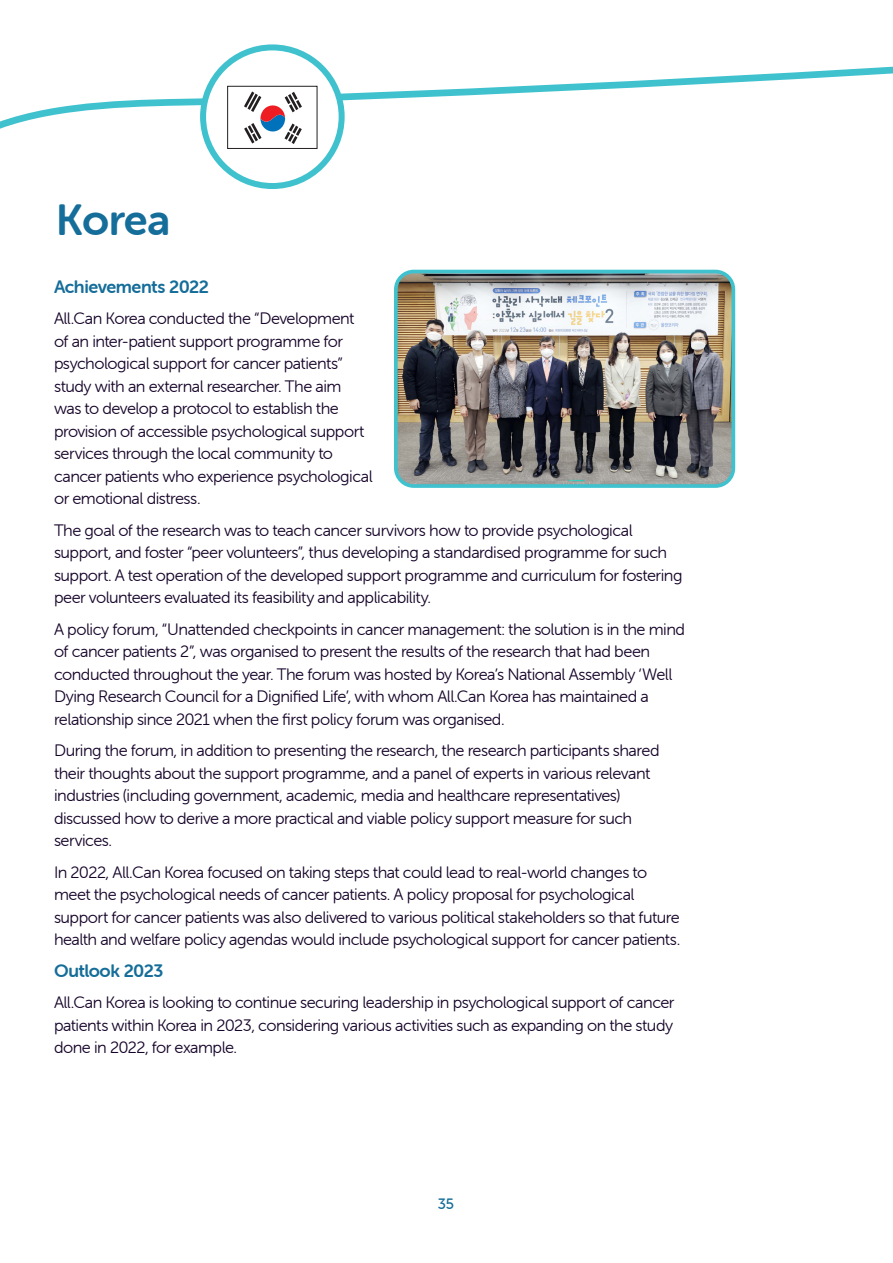
<style>
.page{position:relative;width:893px;height:1263px;background:#fff}
.page>*{position:absolute;margin:0;border:0;box-sizing:border-box;transform-origin:0 0}
.Introduction_Title{font:43.65px "Museo Sans Rounded 700";letter-spacing:-.02em;color:#156d99}
.t1{font:18px "Museo Sans Rounded 700";letter-spacing:-.025em;color:#156d99}
.Body_Copy_copy_basel{font:16.5px/22.5px "Museo Sans Rounded 300";letter-spacing:-.03em;color:#150328}
.t2{font:15px "Museo Sans Rounded 500";color:#156d99}
</style>
<div class="page">
<svg style="left:0;top:46px;width:893px;height:429px"></svg>
<div style="left:203px;top:47px;width:139px;height:139px;background:#fff;border-radius:50%"></div>
<div style="left:200px;top:44px;width:145px;height:145px;border:6px solid #3fc2ce;border-radius:50%"></div>
<div style="left:227px;top:86px;width:90px;height:63px;border:1px solid #231f20"></div>
<svg style="left:244px;top:91px;width:58px;height:53px"></svg>
<img style="left:396px;top:272px;width:337px;height:211px">
<div style="left:394px;top:270px;width:341px;height:218px;border:4px solid #3fc2ce;border-radius:18px"></div>
<p class="Introduction_Title" style="left:56px;top:196px;width:116px">Korea</p>
<p class="t1" style="left:54px;top:276px;width:157px">Achievements 2022</p>
<p class="Body_Copy_copy_basel" style="left:54px;top:307px;width:320px">All.Can Korea conducted the “Development of an inter-patient support programme for psychological support for cancer patients” study with an external researcher. The aim was to develop a protocol to establish the provision of accessible psychological support services through the local community to cancer patients who experience psychological or emotional distress.</p>
<p class="Body_Copy_copy_basel" style="left:54px;top:519px;width:630px">The goal of the research was to teach cancer survivors how to provide psychological support, and foster “peer volunteers”, thus developing a standardised programme for such support. A test operation of the developed support programme and curriculum for fostering peer volunteers evaluated its feasibility and applicability.</p>
<p class="Body_Copy_copy_basel" style="left:54px;top:618px;width:633px">A policy forum, “Unattended checkpoints in cancer management: the solution is in the mind of cancer patients 2”, was organised to present the results of the research that had been conducted throughout the year. The forum was hosted by Korea’s National Assembly ‘Well Dying Research Council for a Dignified Life’, with whom All.Can Korea has maintained a relationship since 2021 when the first policy forum was organised.</p>
<p class="Body_Copy_copy_basel" style="left:54px;top:739px;width:607px">During the forum, in addition to presenting the research, the research participants shared their thoughts about the support programme, and a panel of experts in various relevant industries (including government, academic, media and healthcare representatives) discussed how to derive a more practical and viable policy support measure for such services.</p>
<p class="Body_Copy_copy_basel" style="left:54px;top:861px;width:628px">In 2022, All.Can Korea focused on taking steps that could lead to real-world changes to meet the psychological needs of cancer patients. A policy proposal for psychological support for cancer patients was also delivered to various political stakeholders so that future health and welfare policy agendas would include psychological support for cancer patients.</p>
<p class="t1" style="left:54px;top:960px;width:111px">Outlook 2023</p>
<p class="Body_Copy_copy_basel" style="left:54px;top:991px;width:622px;text-align:justify">All.Can Korea is looking to continue securing leadership in psychological support of cancer patients within Korea in 2023, considering various activities such as expanding on the study done in 2022, for example.</p>
<p class="t2" style="left:438px;top:1195px;width:18px">35</p>
</div>
